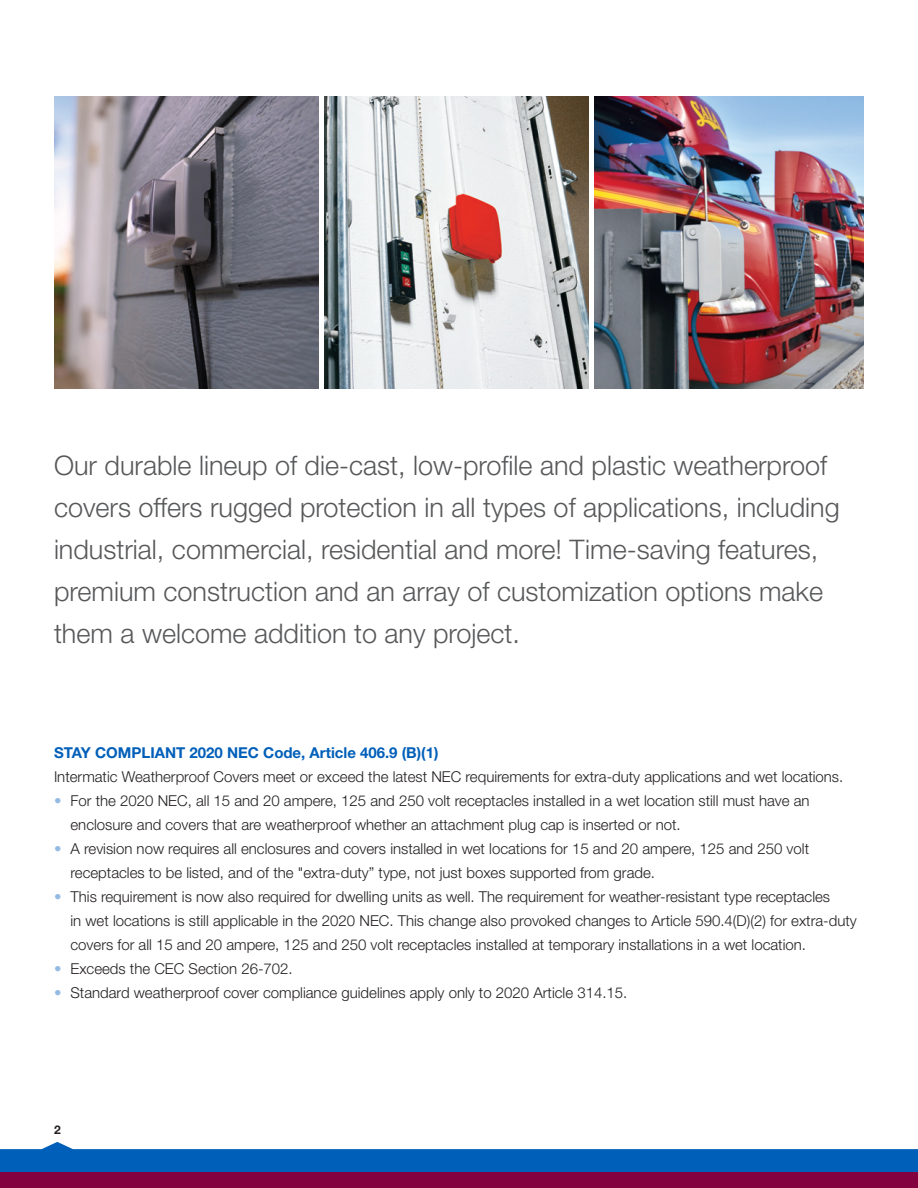
<style>
.page{position:relative;width:918px;height:1188px;background:#fff}
.page>*{position:absolute;margin:0;border:0;box-sizing:border-box;transform-origin:0 0}
.t1{font:300 27px/42px "Helvetica Neue LT Std";color:#57585a}
.t2{font:300 15px/24px "Helvetica Neue LT Std";color:#231f20}
.t3{font:700 15px "Helvetica Neue LT Std";color:#005fb9}
.t4{font:700 12px "Helvetica Neue LT Std";color:#231f20}
.s1{color:#94bbe4}
</style>
<div class="page">
<img style="left:325px;top:97px;width:263px;height:292px">
<img style="left:55px;top:97px;width:264px;height:292px">
<img style="left:594px;top:97px;width:270px;height:292px">
<svg style="left:0;top:1142px;width:918px;height:30px"></svg>
<div style="left:0;top:1172px;width:918px;height:16px;background:#83013e"></div>
<p class="t1" style="left:54px;top:444px;width:787px">Our durable lineup of die-cast, low-profile and plastic weatherproof covers offers rugged protection in all types of applications, including industrial, commercial, residential and more! Time-saving features, premium construction and an array of customization options make them a welcome addition to any project.</p>
<p class="t3" style="left:54px;top:743px;width:386px">STAY COMPLIANT 2020 NEC Code, Article 406.9 (B)(1)</p>
<p class="t2" style="left:54px;top:764px;width:791px">Intermatic Weatherproof Covers meet or exceed the latest NEC requirements for extra-duty applications and wet locations.</p>
<p class="t2" style="left:70px;top:788px;width:741px;text-indent:-16px"><span class="s1">•</span> For the 2020 NEC, all 15 and 20 ampere, 125 and 250 volt receptacles installed in a wet location still must have an enclosure and covers that are weatherproof whether an attachment plug cap is inserted or not.</p>
<p class="t2" style="left:70px;top:836px;width:740px;text-indent:-16px"><span class="s1">•</span> A revision now requires all enclosures and covers installed in wet locations for 15 and 20 ampere, 125 and 250 volt receptacles to be listed, and of the "extra-duty” type, not just boxes supported from grade.</p>
<p class="t2" style="left:70px;top:884px;width:788px;text-indent:-16px"><span class="s1">•</span> This requirement is now also required for dwelling units as well. The requirement for weather-resistant type receptacles<br>in wet locations is still applicable in the 2020 NEC. This change also provoked changes to Article 590.4(D)(2) for extra-duty covers for all 15 and 20 ampere, 125 and 250 volt receptacles installed at temporary installations in a wet location.</p>
<p class="t2" style="left:54px;top:956px;width:240px"><span class="s1">•</span> Exceeds the CEC Section 26-702.</p>
<p class="t2" style="left:54px;top:980px;width:575px"><span class="s1">•</span> Standard weatherproof cover compliance guidelines apply only to 2020 Article 314.15.</p>
<p class="t4" style="left:54px;top:1122px;width:8px">2</p>
</div>
